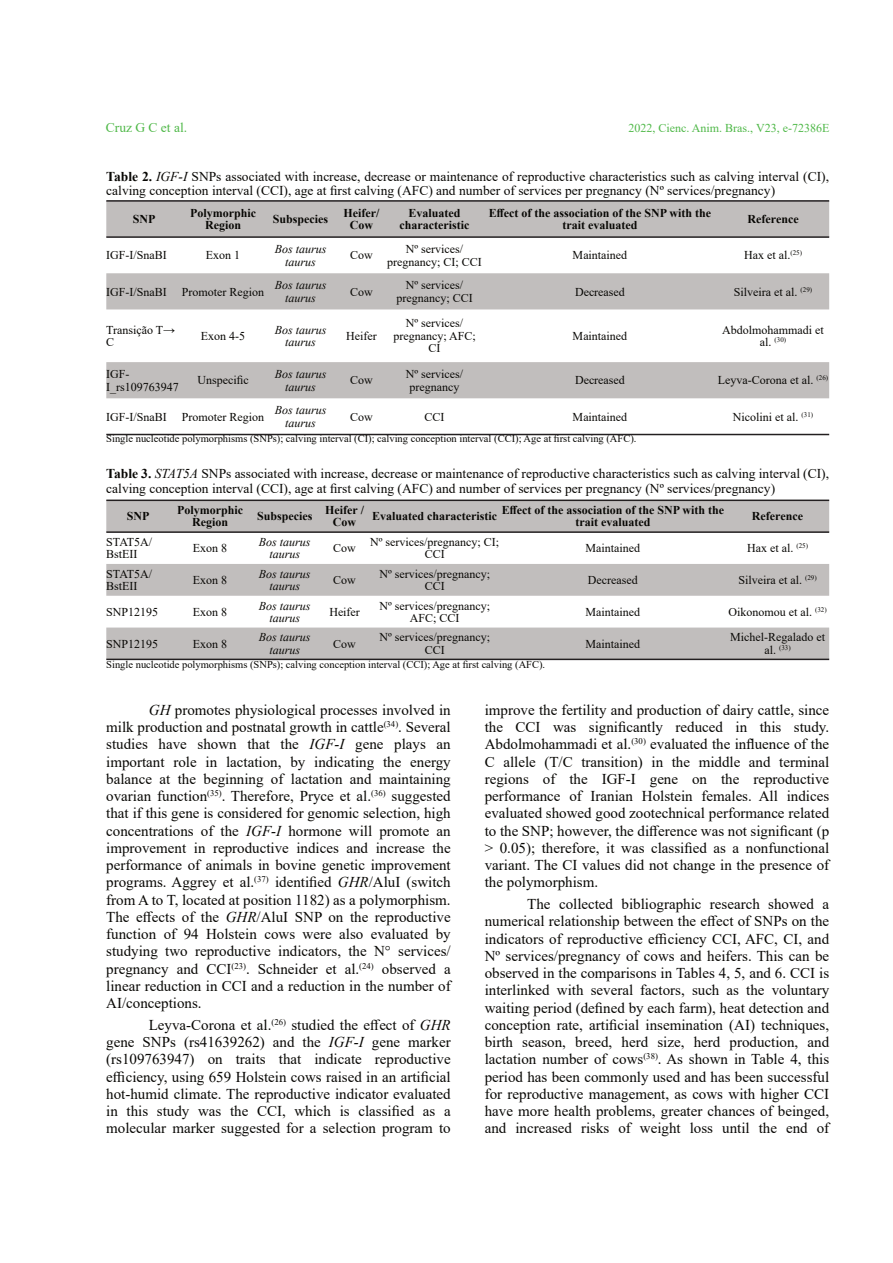
<style>
.page{position:relative;width:893px;height:1263px;background:#fff}
.page>*{position:absolute;margin:0;border:0;box-sizing:border-box;transform-origin:0 0}
.t1{font:15px/17.2px "Times New Roman";color:#080704;text-align:justify}
.t2{font:13.5px/14.9px "Times New Roman";color:#080704}
.t3{font:13.5px "Times New Roman";color:#4fb848}
.t4{font:12px/12.5px "Times New Roman";color:#080704;text-align:center}
.t5{font:700 12px/12.5px "Times New Roman";color:#080704;text-align:center}
.t6{font:italic 12px/12.5px "Times New Roman";color:#080704;text-align:center}
.t7{font:12px "Times New Roman";color:#4fb848}
.t8{font:10.5px "Times New Roman";color:#080704}
.t9{font:7.05px "Times New Roman";color:#080704}
.s1{font-weight:700}
.s2{font-style:italic}
.s3{font-size:12px}
</style>
<div class="page">
<svg style="left:106px;top:501px;width:723px;height:158px;fill:#c1bebd"></svg>
<hr style="left:106px;top:500px;width:723px;height:1px;background:#231f20">
<hr style="left:106px;top:531px;width:723px;height:2px;background:#231f20">
<hr style="left:106px;top:659px;width:723px;height:1px;background:#231f20">
<svg style="left:106px;top:202px;width:723px;height:196px;fill:#c1bebd"></svg>
<hr style="left:106px;top:200px;width:723px;height:2px;background:#231f20">
<hr style="left:106px;top:236px;width:723px;height:2px;background:#231f20">
<hr style="left:106px;top:434px;width:723px;height:1px;background:#231f20">
<p class="t3" style="left:106px;top:122px;width:83px">Cruz G C et al.</p>
<p class="t7" style="left:629px;top:124px;width:202px">2022, Cienc. Anim. Bras., V23, e-72386E</p>
<p class="t2" style="left:106px;top:170px;width:724px"><span class="s1">Table 2.</span> <span class="s2">IGF-I</span> SNPs associated with increase, decrease or maintenance of reproductive characteristics such as calving interval (CI), calving conception interval (CCI), age at first calving (AFC) and number of services per pregnancy (Nº services/pregnancy)</p>
<p class="t5" style="left:133px;top:214px;width:24px">SNP</p>
<p class="t5" style="left:190px;top:208px;width:67px">Polymorphic<br>Region</p>
<p class="t5" style="left:273px;top:214px;width:57px">Subspecies</p>
<p class="t5" style="left:344px;top:208px;width:37px">Heifer/<br>Cow</p>
<p class="t5" style="left:400px;top:208px;width:71px">Evaluated characteristic</p>
<p class="t5" style="left:489px;top:208px;width:224px">Effect of the association of the SNP with the trait evaluated</p>
<p class="t5" style="left:748px;top:214px;width:53px">Reference</p>
<p class="t4" style="left:106px;top:250px;width:62px">IGF-I/SnaBI</p>
<p class="t4" style="left:206px;top:250px;width:36px">Exon 1</p>
<p class="t6" style="left:275px;top:244px;width:53px">Bos taurus taurus</p>
<p class="t4" style="left:350px;top:250px;width:24px">Cow</p>
<p class="t4" style="left:387px;top:244px;width:96px">Nº services/ pregnancy; CI; CCI</p>
<p class="t4" style="left:573px;top:250px;width:56px">Maintained</p>
<p class="t4" style="left:744px;top:250px;width:59px">Hax et al.<sup>(25)</sup></p>
<p class="t4" style="left:106px;top:286px;width:159px">IGF-I/SnaBI Promoter Region</p>
<p class="t6" style="left:275px;top:280px;width:53px">Bos taurus taurus</p>
<p class="t4" style="left:350px;top:286px;width:24px">Cow</p>
<p class="t4" style="left:396px;top:280px;width:78px">Nº services/ pregnancy; CCI</p>
<p class="t4" style="left:575px;top:286px;width:51px">Decreased</p>
<p class="t4" style="left:734px;top:286px;width:80px">Silveira et al. <sup>(29)</sup></p>
<p class="t4" style="left:106px;top:325px;width:70px;text-align:left">Transição T→<br>C</p>
<p class="t4" style="left:201px;top:331px;width:46px">Exon 4-5</p>
<p class="t6" style="left:275px;top:325px;width:53px">Bos taurus taurus</p>
<p class="t4" style="left:346px;top:331px;width:32px">Heifer</p>
<p class="t4" style="left:393px;top:318px;width:84px">Nº services/ pregnancy; AFC;<br>CI</p>
<p class="t4" style="left:722px;top:325px;width:103px">Abdolmohammadi et</p>
<p class="t9" style="left:760px;top:337px;width:28px"><span class="s3">al.</span> (30)</p>
<p class="t4" style="left:573px;top:331px;width:56px">Maintained</p>
<p class="t4" style="left:106px;top:369px;width:74px;text-align:left">IGF-<br>I_rs109763947</p>
<p class="t4" style="left:197px;top:375px;width:53px">Unspecific</p>
<p class="t6" style="left:275px;top:369px;width:53px">Bos taurus taurus</p>
<p class="t4" style="left:350px;top:375px;width:24px">Cow</p>
<p class="t4" style="left:406px;top:369px;width:59px">Nº services/ pregnancy</p>
<p class="t4" style="left:575px;top:375px;width:51px">Decreased</p>
<p class="t4" style="left:718px;top:375px;width:112px">Leyva-Corona et al. <sup>(26)</sup></p>
<p class="t4" style="left:106px;top:411px;width:159px">IGF-I/SnaBI Promoter Region</p>
<p class="t6" style="left:275px;top:405px;width:53px">Bos taurus taurus</p>
<p class="t4" style="left:350px;top:411px;width:24px">Cow</p>
<p class="t4" style="left:425px;top:411px;width:22px">CCI</p>
<p class="t4" style="left:573px;top:411px;width:56px">Maintained</p>
<p class="t4" style="left:733px;top:411px;width:82px">Nicolini et al. <sup>(31)</sup></p>
<p class="t8" style="left:106px;top:435px;width:532px">Single nucleotide polymorphisms (SNPs); calving interval (CI); calving conception interval (CCI); Age at first calving (AFC).</p>
<p class="t2" style="left:106px;top:467px;width:724px"><span class="s1">Table 3.</span> <span class="s2">STAT5A</span> SNPs associated with increase, decrease or maintenance of reproductive characteristics such as calving interval (CI), calving conception interval (CCI), age at first calving (AFC) and number of services per pregnancy (Nº services/pregnancy)</p>
<p class="t5" style="left:127px;top:511px;width:24px">SNP</p>
<p class="t5" style="left:177px;top:505px;width:67px">Polymorphic<br>Region</p>
<p class="t5" style="left:257px;top:511px;width:57px">Subspecies</p>
<p class="t5" style="left:325px;top:505px;width:40px">Heifer /<br>Cow</p>
<p class="t5" style="left:372px;top:511px;width:126px">Evaluated characteristic</p>
<p class="t5" style="left:502px;top:505px;width:224px">Effect of the association of the SNP with the trait evaluated</p>
<p class="t5" style="left:752px;top:511px;width:53px">Reference</p>
<p class="t4" style="left:106px;top:537px;width:47px;text-align:left">STAT5A/<br>BstEII</p>
<p class="t4" style="left:193px;top:543px;width:36px">Exon 8</p>
<p class="t6" style="left:259px;top:537px;width:53px">Bos taurus taurus</p>
<p class="t4" style="left:333px;top:543px;width:24px">Cow</p>
<p class="t4" style="left:370px;top:537px;width:131px">Nº services/pregnancy; CI;<br>CCI</p>
<p class="t4" style="left:586px;top:543px;width:56px">Maintained</p>
<p class="t4" style="left:747px;top:543px;width:62px">Hax et al. <sup>(25)</sup></p>
<p class="t4" style="left:106px;top:569px;width:47px;text-align:left">STAT5A/<br>BstEII</p>
<p class="t4" style="left:193px;top:575px;width:36px">Exon 8</p>
<p class="t6" style="left:259px;top:569px;width:53px">Bos taurus taurus</p>
<p class="t4" style="left:333px;top:575px;width:24px">Cow</p>
<p class="t4" style="left:379px;top:569px;width:112px">Nº services/pregnancy;<br>CCI</p>
<p class="t4" style="left:588px;top:575px;width:51px">Decreased</p>
<p class="t4" style="left:738px;top:575px;width:80px">Silveira et al. <sup>(29)</sup></p>
<p class="t4" style="left:106px;top:607px;width:54px">SNP12195</p>
<p class="t4" style="left:193px;top:607px;width:36px">Exon 8</p>
<p class="t6" style="left:259px;top:600px;width:53px">Bos taurus taurus</p>
<p class="t4" style="left:329px;top:607px;width:32px">Heifer</p>
<p class="t4" style="left:379px;top:600px;width:112px">Nº services/pregnancy;<br>AFC; CCI</p>
<p class="t4" style="left:586px;top:607px;width:56px">Maintained</p>
<p class="t4" style="left:728px;top:607px;width:100px">Oikonomou et al. <sup>(32)</sup></p>
<p class="t4" style="left:106px;top:638px;width:54px">SNP12195</p>
<p class="t4" style="left:193px;top:638px;width:36px">Exon 8</p>
<p class="t6" style="left:259px;top:632px;width:53px">Bos taurus taurus</p>
<p class="t4" style="left:333px;top:638px;width:24px">Cow</p>
<p class="t4" style="left:379px;top:632px;width:112px">Nº services/pregnancy;<br>CCI</p>
<p class="t4" style="left:586px;top:638px;width:56px">Maintained</p>
<p class="t4" style="left:730px;top:632px;width:96px">Michel-Regalado et</p>
<p class="t9" style="left:764px;top:645px;width:28px"><span class="s3">al.</span> (33)</p>
<p class="t8" style="left:106px;top:661px;width:440px">Single nucleotide polymorphisms (SNPs); calving conception interval (CCI); Age at first calving (AFC).</p>
<p class="t1" style="left:106px;top:703px;width:346px;text-indent:43px"><span class="s2">GH</span> promotes physiological processes involved in milk production and postnatal growth in cattle<sup>(34)</sup>. Several studies have shown that the <span class="s2">IGF-I</span> gene plays an important role in lactation, by indicating the energy balance at the beginning of lactation and maintaining ovarian function<sup>(35)</sup>. Therefore, Pryce et al.<sup>(36)</sup> suggested that if this gene is considered for genomic selection, high concentrations of the <span class="s2">IGF-I</span> hormone will promote an improvement in reproductive indices and increase the performance of animals in bovine genetic improvement programs. Aggrey et al.<sup>(37)</sup> identified <span class="s2">GHR</span>/AluI (switch from A to T, located at position 1182) as a polymorphism.<br>The effects of the <span class="s2">GHR</span>/AluI SNP on the reproductive function of 94 Holstein cows were also evaluated by studying two reproductive indicators, the N° services/ pregnancy and CCI<sup>(23)</sup>. Schneider et al.<sup>(24)</sup> observed a linear reduction in CCI and a reduction in the number of AI/conceptions.</p>
<p class="t1" style="left:106px;top:1018px;width:346px;text-indent:43px">Leyva-Corona et al.<sup>(26)</sup> studied the effect of <span class="s2">GHR </span>gene SNPs (rs41639262) and the <span class="s2">IGF-I</span> gene marker (rs109763947) on traits that indicate reproductive efficiency, using 659 Holstein cows raised in an artificial hot-humid climate. The reproductive indicator evaluated in this study was the CCI, which is classified as a molecular marker suggested for a selection program to</p>
<p class="t1" style="left:485px;top:703px;width:346px">improve the fertility and production of dairy cattle, since the CCI was significantly reduced in this study.<br>Abdolmohammadi et al.<sup>(30)</sup> evaluated the influence of the C allele (T/C transition) in the middle and terminal regions of the IGF-I gene on the reproductive performance of Iranian Holstein females. All indices evaluated showed good zootechnical performance related to the SNP; however, the difference was not significant (p &gt; 0.05); therefore, it was classified as a nonfunctional variant. The CI values did not change in the presence of the polymorphism.</p>
<p class="t1" style="left:485px;top:897px;width:346px;text-indent:43px">The collected bibliographic research showed a numerical relationship between the effect of SNPs on the indicators of reproductive efficiency CCI, AFC, CI, and Nº services/pregnancy of cows and heifers. This can be observed in the comparisons in Tables 4, 5, and 6. CCI is interlinked with several factors, such as the voluntary waiting period (defined by each farm), heat detection and conception rate, artificial insemination (AI) techniques, birth season, breed, herd size, herd production, and lactation number of cows<sup>(38)</sup>. As shown in Table 4, this period has been commonly used and has been successful for reproductive management, as cows with higher CCI have more health problems, greater chances of beinged, and increased risks of weight loss until the end of</p>
</div>
